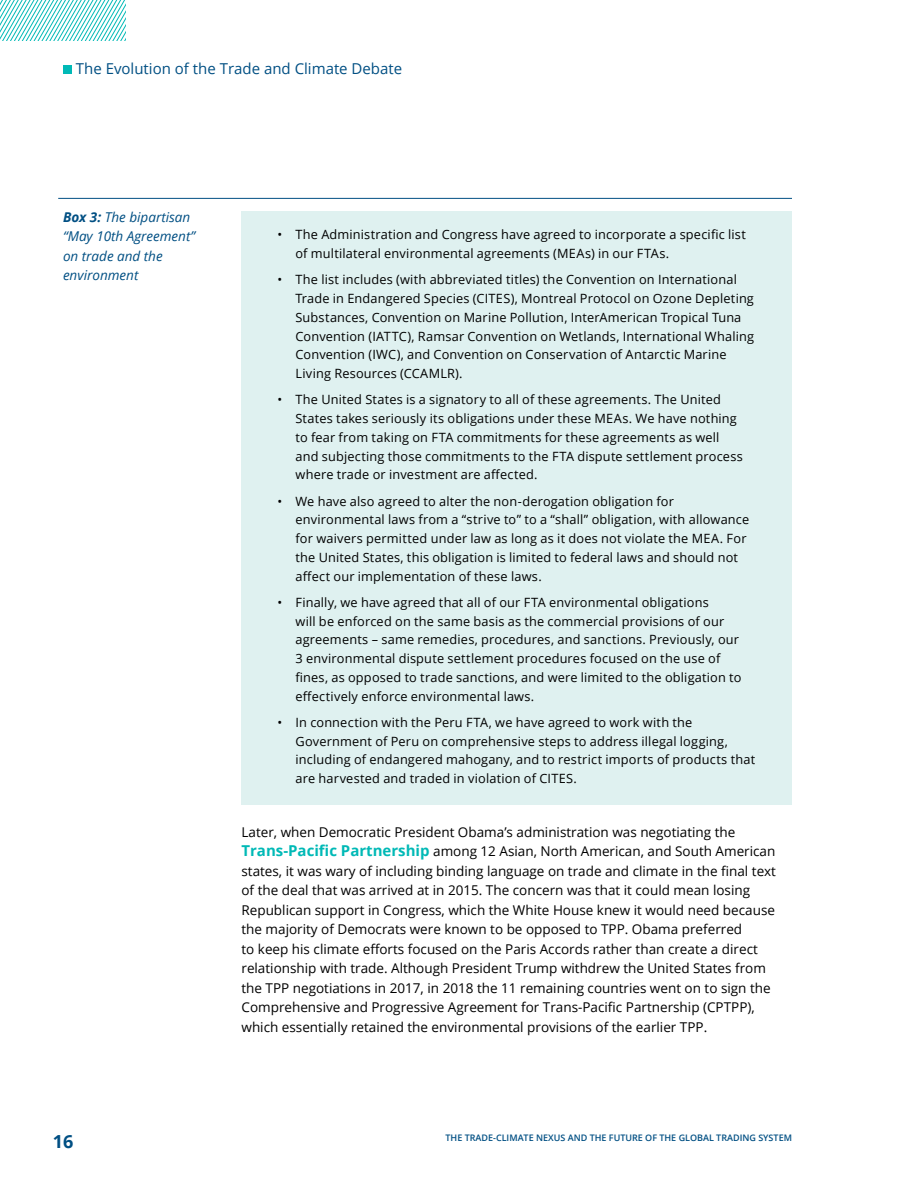
<style>
.page{position:relative;width:918px;height:1188px;background:#fff}
.page>*{position:absolute;margin:0;border:0;box-sizing:border-box;transform-origin:0 0}
.t1{font:700 18px "Open Sans";color:#004f83}
.Column_heading{font:15px "Open Sans";color:#004f83}
.Text{font:13.5px/19.5px "Open Sans";color:#000}
.Figure_-_Title{font:italic 13.5px/19.5px "Open Sans";color:#004f83}
.t2{font:12.75px/18.8px "Open Sans";letter-spacing:.015em;color:#000}
.t3{font:600 9px "Open Sans";color:#004f83}
.s1{font-weight:700}
.s2{font-weight:700;font-size:15px;color:#00b9b6}
</style>
<div class="page">
<div style="left:63px;top:65px;width:9px;height:9px;background:#00b9b6"></div>
<div style="left:242px;top:212px;width:550px;height:593px;background:#dff1f0"></div>
<hr style="left:58px;top:198px;width:734px;height:1px;background:#004f83">
<svg style="left:0;top:0;width:126px;height:40px"></svg>
<p class="Column_heading" style="left:76px;top:59px;width:328px">The Evolution of the Trade and Climate Debate</p>
<p class="Figure_-_Title" style="left:63px;top:207px;width:134px"><span class="s1">Box 3:</span> The bipartisan “May 10th Agreement” on trade and the environment</p>
<p class="t2" style="left:295px;top:225px;width:452px;text-indent:-18px">• The Administration and Congress have agreed to incorporate a specific list of multilateral environmental agreements (MEAs) in our FTAs.</p>
<p class="t2" style="left:295px;top:270px;width:460px;text-indent:-18px">• The list includes (with abbreviated titles) the Convention on International Trade in Endangered Species (CITES), Montreal Protocol on Ozone Depleting Substances, Convention on Marine Pollution, InterAmerican Tropical Tuna Convention (IATTC), Ramsar Convention on Wetlands, International Whaling Convention (IWC), and Convention on Conservation of Antarctic Marine Living Resources (CCAMLR).</p>
<p class="t2" style="left:295px;top:390px;width:449px;text-indent:-18px">• The United States is a signatory to all of these agreements. The United States takes seriously its obligations under these MEAs. We have nothing to fear from taking on FTA commitments for these agreements as well and subjecting those commitments to the FTA dispute settlement process where trade or investment are affected.</p>
<p class="t2" style="left:295px;top:491px;width:455px;text-indent:-18px">• We have also agreed to alter the non-derogation obligation for environmental laws from a “strive to” to a “shall” obligation, with allowance for waivers permitted under law as long as it does not violate the MEA. For the United States, this obligation is limited to federal laws and should not affect our implementation of these laws.</p>
<p class="t2" style="left:295px;top:592px;width:448px;text-indent:-18px">• Finally, we have agreed that all of our FTA environmental obligations<br>will be enforced on the same basis as the commercial provisions of our agreements – same remedies, procedures, and sanctions. Previously, our 3 environmental dispute settlement procedures focused on the use of fines, as opposed to trade sanctions, and were limited to the obligation to effectively enforce environmental laws.</p>
<p class="t2" style="left:295px;top:712px;width:461px;text-indent:-18px">• In connection with the Peru FTA, we have agreed to work with the Government of Peru on comprehensive steps to address illegal logging, including of endangered mahogany, and to restrict imports of products that are harvested and traded in violation of CITES.</p>
<p class="Text" style="left:242px;top:822px;width:536px">Later, when Democratic President Obama’s administration was negotiating the <span class="s2">Trans‑Pacific Partnership</span> among 12 Asian, North American, and South American states, it was wary of including binding language on trade and climate in the final text of the deal that was arrived at in 2015. The concern was that it could mean losing Republican support in Congress, which the White House knew it would need because the majority of Democrats were known to be opposed to TPP. Obama preferred<br>to keep his climate efforts focused on the Paris Accords rather than create a direct relationship with trade. Although President Trump withdrew the United States from the TPP negotiations in 2017, in 2018 the 11 remaining countries went on to sign the Comprehensive and Progressive Agreement for Trans-Pacific Partnership (CPTPP), which essentially retained the environmental provisions of the earlier TPP.</p>
<h1 class="t1" style="left:53px;top:1129px;width:22px">16</h1>
<p class="t3" style="left:446px;top:1131px;width:348px">THE TRADE-CLIMATE NEXUS AND THE FUTURE OF THE GLOBAL TRADING SYSTEM</p>
</div>
